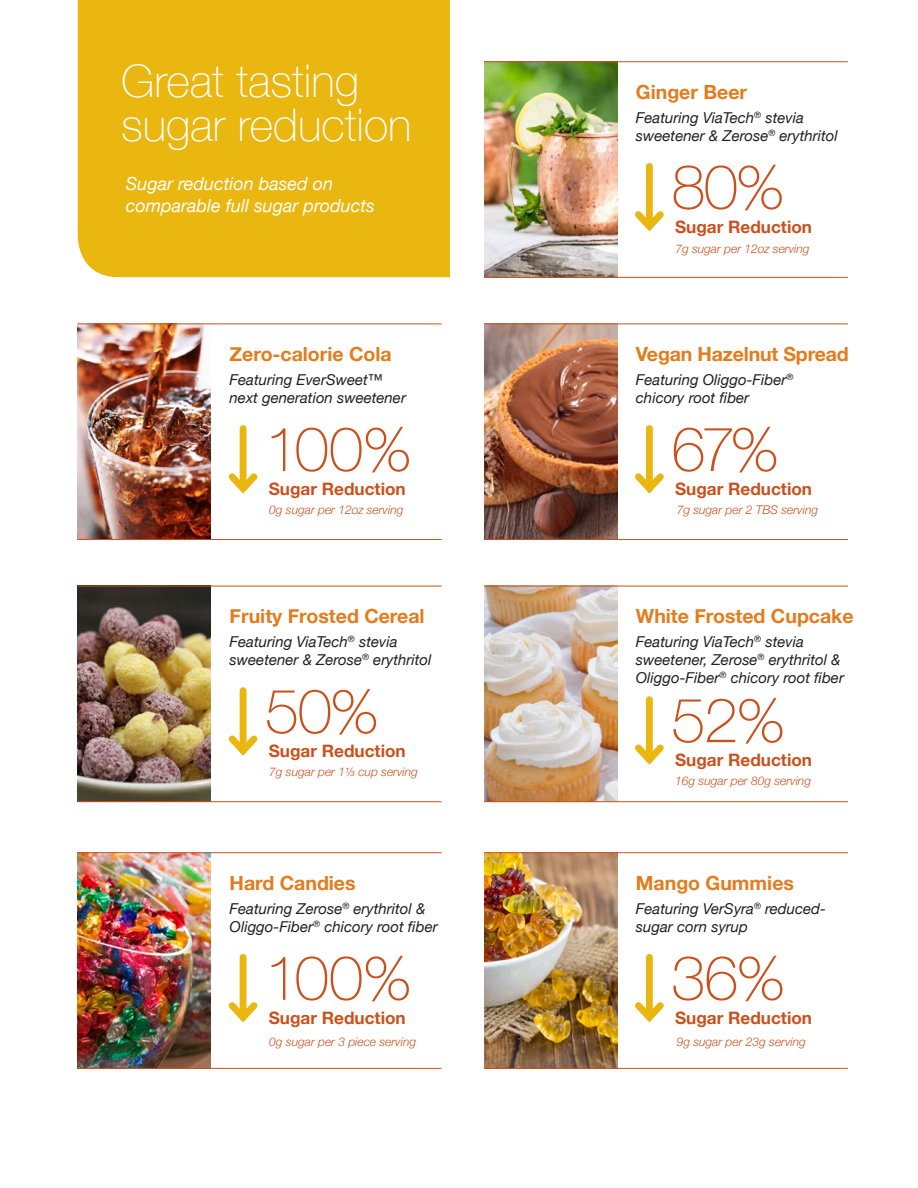
<style>
.page{position:relative;width:918px;height:1188px;background:#fff}
.page>*{position:absolute;margin:0;border:0;box-sizing:border-box;transform-origin:0 0}
.t1{font:100 61.8px "Helvetica Neue";letter-spacing:-.025em;color:#cb511c}
.t2{font:100 45px/43.5px "Helvetica Neue";color:#fff}
.t3{font:700 19.5px "Helvetica Neue";color:#e37c1c}
.t4{font:italic 18px/22.5px "Helvetica Neue";color:#fff}
.t5{font:700 17.1px "Helvetica Neue";color:#cb511c}
.t6{font:italic 15px/18px "Helvetica Neue";color:#231f20}
.t7{font:italic 300 12px "Helvetica Neue";color:#cb511c}
</style>
<div class="page">
<img style="left:484px;top:62px;width:133px;height:215px">
<div style="left:78px;top:0;width:372px;height:277px;background:#eab610"></div>
<div style="left:646px;top:166px;width:7px;height:60px;background:#eab610"></div>
<svg style="left:635px;top:205px;width:29px;height:27px"></svg>
<hr style="left:484px;top:277px;width:364px;height:1px;background:#cb511c">
<hr style="left:484px;top:61px;width:364px;height:1px;background:#cb511c">
<img style="left:78px;top:325px;width:133px;height:214px">
<div style="left:240px;top:428px;width:7px;height:61px;background:#eab610"></div>
<svg style="left:228px;top:467px;width:30px;height:27px"></svg>
<hr style="left:78px;top:539px;width:364px;height:1px;background:#cb511c">
<hr style="left:78px;top:324px;width:364px;height:1px;background:#cb511c">
<img style="left:78px;top:587px;width:133px;height:214px">
<div style="left:240px;top:691px;width:7px;height:60px;background:#eab610"></div>
<svg style="left:228px;top:729px;width:30px;height:27px"></svg>
<hr style="left:78px;top:801px;width:364px;height:1px;background:#cb511c">
<hr style="left:78px;top:586px;width:364px;height:1px;background:#cb511c">
<img style="left:78px;top:853px;width:133px;height:215px">
<div style="left:240px;top:957px;width:7px;height:60px;background:#eab610"></div>
<svg style="left:228px;top:996px;width:30px;height:27px"></svg>
<hr style="left:78px;top:1068px;width:364px;height:1px;background:#cb511c">
<hr style="left:78px;top:852px;width:364px;height:1px;background:#cb511c">
<img style="left:484px;top:325px;width:133px;height:214px">
<div style="left:646px;top:428px;width:7px;height:61px;background:#eab610"></div>
<svg style="left:635px;top:467px;width:29px;height:27px"></svg>
<hr style="left:484px;top:539px;width:364px;height:1px;background:#cb511c">
<hr style="left:484px;top:324px;width:364px;height:1px;background:#cb511c">
<img style="left:484px;top:587px;width:133px;height:214px">
<div style="left:646px;top:700px;width:7px;height:60px;background:#eab610"></div>
<svg style="left:635px;top:738px;width:29px;height:27px"></svg>
<hr style="left:484px;top:801px;width:364px;height:1px;background:#cb511c">
<hr style="left:484px;top:586px;width:364px;height:1px;background:#cb511c">
<img style="left:484px;top:853px;width:133px;height:215px">
<div style="left:646px;top:957px;width:7px;height:60px;background:#eab610"></div>
<svg style="left:635px;top:996px;width:29px;height:27px"></svg>
<hr style="left:484px;top:1068px;width:364px;height:1px;background:#cb511c">
<hr style="left:484px;top:852px;width:364px;height:1px;background:#cb511c">
<p class="t2" style="left:121px;top:57px;width:292px">Great tasting sugar reduction</p>
<p class="t4" style="left:126px;top:173px;width:251px">Sugar reduction based on comparable full sugar products</p>
<p class="t3" style="left:230px;top:339px;width:164px">Zero-calorie Cola</p>
<p class="t6" style="left:230px;top:371px;width:178px">Featuring EverSweet™ next generation sweetener</p>
<p class="t1" style="left:265px;top:402px;width:148px">100%</p>
<p class="t5" style="left:269px;top:476px;width:138px">Sugar Reduction</p>
<p class="t7" style="left:269px;top:500px;width:136px">0g sugar per 12oz serving</p>
<p class="t3" style="left:230px;top:601px;width:197px">Fruity Frosted Cereal</p>
<p class="t6" style="left:230px;top:634px;width:203px">Featuring ViaTech<sup>®</sup> stevia sweetener &amp; Zerose<sup>®</sup> erythritol</p>
<p class="t1" style="left:265px;top:664px;width:115px">50%</p>
<p class="t5" style="left:269px;top:738px;width:138px">Sugar Reduction</p>
<p class="t7" style="left:269px;top:762px;width:150px">7g sugar per 1⅓ cup serving</p>
<p class="t3" style="left:230px;top:867px;width:128px">Hard Candies</p>
<p class="t6" style="left:230px;top:900px;width:210px">Featuring Zerose<sup>®</sup> erythritol &amp;<br>Oliggo-Fiber<sup>®</sup> chicory root fiber</p>
<p class="t1" style="left:265px;top:931px;width:148px">100%</p>
<p class="t5" style="left:269px;top:1004px;width:138px">Sugar Reduction</p>
<p class="t7" style="left:269px;top:1032px;width:148px">0g sugar per 3 piece serving</p>
<p class="t3" style="left:636px;top:77px;width:113px">Ginger Beer</p>
<p class="t6" style="left:636px;top:109px;width:203px">Featuring ViaTech<sup>®</sup> stevia sweetener &amp; Zerose<sup>®</sup> erythritol</p>
<p class="t1" style="left:671px;top:140px;width:115px">80%</p>
<p class="t5" style="left:675px;top:213px;width:138px">Sugar Reduction</p>
<p class="t7" style="left:675px;top:239px;width:136px">7g sugar per 12oz serving</p>
<p class="t3" style="left:636px;top:339px;width:214px">Vegan Hazelnut Spread</p>
<p class="t6" style="left:636px;top:371px;width:159px">Featuring Oliggo-Fiber<sup>® </sup>chicory root fiber</p>
<p class="t1" style="left:671px;top:402px;width:109px">67%</p>
<p class="t5" style="left:675px;top:476px;width:138px">Sugar Reduction</p>
<p class="t7" style="left:677px;top:500px;width:143px">7g sugar per 2 TBS serving</p>
<p class="t3" style="left:636px;top:601px;width:219px">White Frosted Cupcake</p>
<p class="t6" style="left:636px;top:634px;width:210px">Featuring ViaTech<sup>®</sup> stevia sweetener, Zerose<sup>®</sup> erythritol &amp;<br>Oliggo-Fiber<sup>®</sup> chicory root fiber</p>
<p class="t1" style="left:671px;top:673px;width:115px">52%</p>
<p class="t5" style="left:675px;top:747px;width:138px">Sugar Reduction</p>
<p class="t7" style="left:675px;top:771px;width:137px">16g sugar per 80g serving</p>
<p class="t3" style="left:636px;top:867px;width:160px">Mango Gummies</p>
<p class="t6" style="left:636px;top:900px;width:192px">Featuring VerSyra<sup>®</sup> reduced&shy;sugar corn syrup</p>
<p class="t1" style="left:671px;top:931px;width:115px">36%</p>
<p class="t5" style="left:675px;top:1004px;width:138px">Sugar Reduction</p>
<p class="t7" style="left:677px;top:1032px;width:131px">9g sugar per 23g serving</p>
</div>
